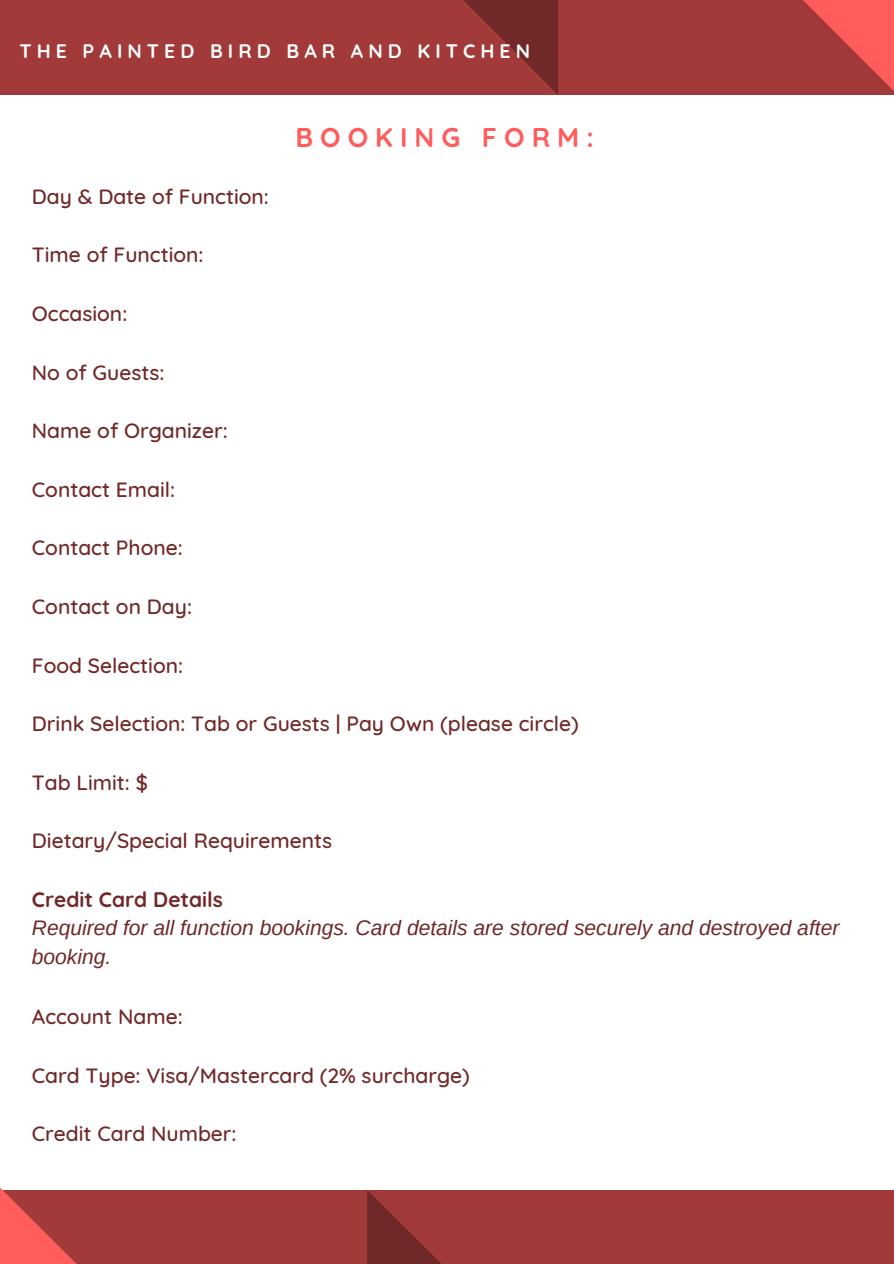
<style>
.page{position:relative;width:894px;height:1264px;background:#fff}
.page>*{position:absolute;margin:0;border:0;box-sizing:border-box;transform-origin:0 0}
.t1{font:700 27px "Quicksand";letter-spacing:.26em;color:#ff5c5c}
.t2{font:500 21px "Quicksand";color:#702828}
.t3{font:italic 21px/29.2px "Arimo";color:#702828}
.t4{font:700 21px "Quicksand";color:#702828}
.t5{font:700 19.5px "Quicksand";letter-spacing:.26em;color:#fff}
</style>
<div class="page">
<div style="left:0;top:0;width:893px;height:95px;background:#a23a3a"></div>
<svg style="left:463px;top:0;width:94px;height:94px"></svg>
<svg style="left:803px;top:0;width:90px;height:90px"></svg>
<div style="left:0;top:1189px;width:893px;height:74px;background:#a23a3a"></div>
<svg style="left:367px;top:1189px;width:190px;height:74px"></svg>
<svg style="left:0;top:1187px;width:193px;height:76px"></svg>
<p class="t5" style="left:19px;top:38px;width:512px">THE PAINTED BIRD BAR AND KITCHEN</p>
<p class="t2" style="left:32px;top:183px;width:238px">Day &amp; Date of Function:</p>
<p class="t2" style="left:32px;top:241px;width:173px">Time of Function:</p>
<p class="t2" style="left:32px;top:300px;width:97px">Occasion:</p>
<p class="t2" style="left:32px;top:358px;width:134px">No of Guests:</p>
<p class="t2" style="left:32px;top:417px;width:197px">Name of Organizer:</p>
<p class="t2" style="left:32px;top:476px;width:145px">Contact Email:</p>
<p class="t2" style="left:32px;top:534px;width:152px">Contact Phone:</p>
<p class="t2" style="left:32px;top:593px;width:162px">Contact on Day:</p>
<p class="t2" style="left:32px;top:651px;width:153px">Food Selection:</p>
<p class="t1" style="left:295px;top:120px;width:300px">BOOKING FORM:</p>
<p class="t2" style="left:32px;top:710px;width:548px">Drink Selection: Tab or Guests | Pay Own (please circle)</p>
<p class="t2" style="left:32px;top:768px;width:117px">Tab Limit: $</p>
<p class="t2" style="left:32px;top:827px;width:302px">Dietary/Special Requirements</p>
<p class="t4" style="left:32px;top:885px;width:192px">Credit Card Details</p>
<p class="t3" style="left:32px;top:913px;width:808px">Required for all function bookings. Card details are stored securely and destroyed after booking.</p>
<p class="t2" style="left:32px;top:1003px;width:152px">Account Name:</p>
<p class="t2" style="left:32px;top:1061px;width:439px">Card Type: Visa/Mastercard (2% surcharge)</p>
<p class="t2" style="left:32px;top:1120px;width:206px">Credit Card Number:</p>
</div>
